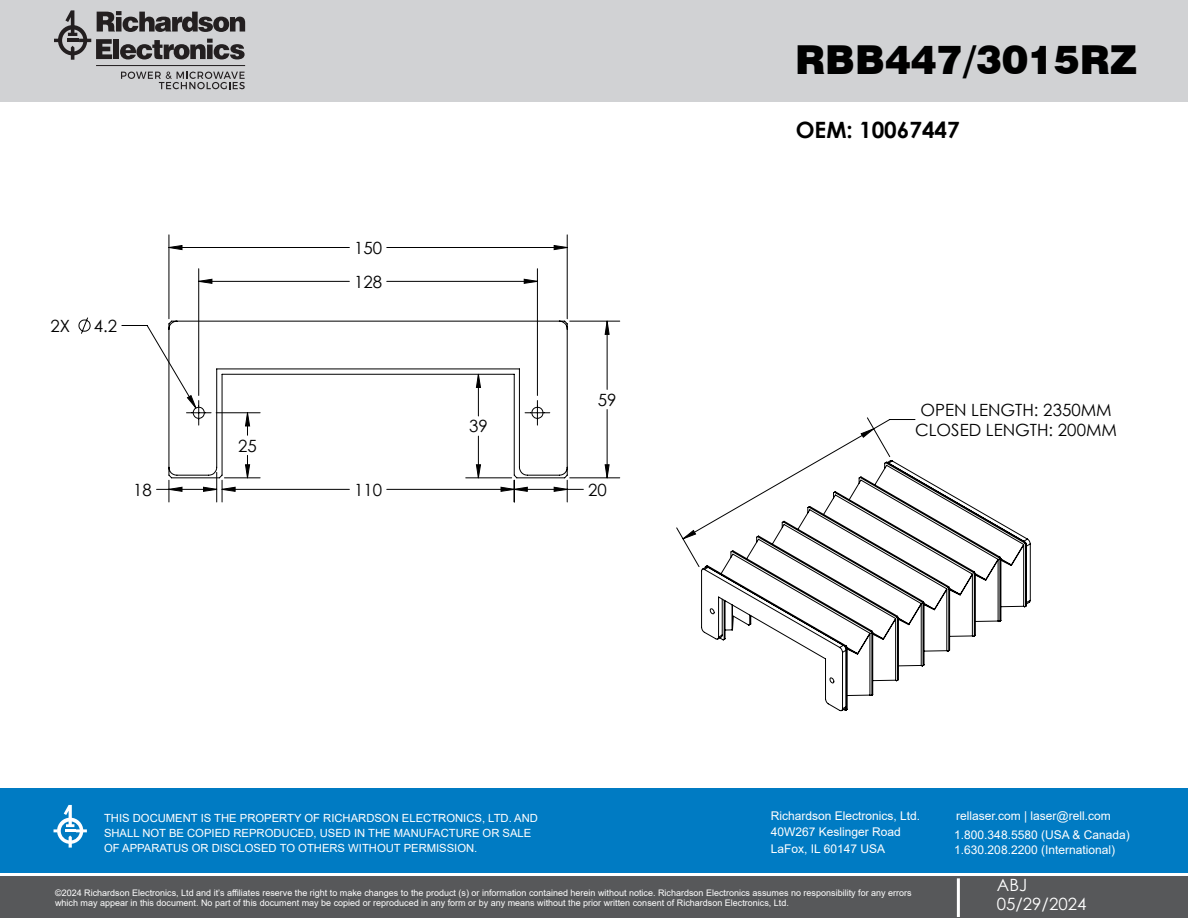
<style>
.page{position:relative;width:1188px;height:918px;background:#fff}
.page>*{position:absolute;margin:0;border:0;box-sizing:border-box;transform-origin:0 0}
.t1{font:900 39.9px "Swiss 721 BT";color:#000}
.t2{font:700 22.5px "Century Gothic";color:#000}
.t3{font:16.8px/20.1px "Century Gothic";color:#000;text-align:center}
.t4{font:16.8px "Century Gothic";color:#fff}
.t5{font:12px/16.5px "Arial";color:#fff}
.t6{font:11.25px/15px "Arial";color:#fff}
.t7{font:9px/10.8px "Arial";color:#fff}
</style>
<div class="page">
<div style="left:0;top:0;width:1188px;height:102px;background:#d1d2d4"></div>
<svg style="left:54px;top:10px;width:191px;height:50px"></svg>
<svg style="left:121px;top:72px;width:124px;height:17px"></svg>
<hr style="left:96px;top:65px;width:149px;height:1px;background:#231f20">
<div style="left:0;top:877px;width:1188px;height:41px;background:#57585a"></div>
<hr style="left:957px;top:878px;width:3px;height:39px;background:#fff">
<div style="left:0;top:788px;width:1188px;height:84px;background:#007bc3"></div>
<svg style="left:54px;top:805px;width:33px;height:43px"></svg>
<svg style="left:78px;top:317px;width:13px;height:17px"></svg>
<svg style="left:169px;top:246px;width:705px;height:293px"></svg>
<svg style="left:168px;top:320px;width:401px;height:159px"></svg>
<svg style="left:700px;top:459px;width:331px;height:253px"></svg>
<h1 class="t1" style="left:795px;top:35px;width:344px">RBB447/3015RZ</h1>
<h3 class="t3" style="left:348px;top:236px;width:30px">128</h3>
<h3 class="t3" style="left:354px;top:237px;width:30px">150</h3>
<h3 class="t3" style="left:51px;top:315px;width:21px">2X</h3>
<h3 class="t3" style="left:94px;top:315px;width:25px">4.2</h3>
<h3 class="t3" style="left:354px;top:271px;width:30px">128</h3>
<h3 class="t3" style="left:238px;top:435px;width:20px">25</h3>
<h3 class="t3" style="left:469px;top:416px;width:20px">39</h3>
<h3 class="t3" style="left:598px;top:389px;width:20px">59</h3>
<h3 class="t3" style="left:133px;top:479px;width:20px">18</h3>
<h3 class="t3" style="left:354px;top:479px;width:30px">110</h3>
<h3 class="t3" style="left:588px;top:479px;width:20px">20</h3>
<p class="t6" style="left:104px;top:810px;width:436px">THIS DOCUMENT IS THE PROPERTY OF RICHARDSON ELECTRONICS, LTD. AND<br>SHALL NOT BE COPIED REPRODUCED, USED IN THE MANUFACTURE OR SALE<br>OF APPARATUS OR DISCLOSED TO OTHERS WITHOUT PERMISSION.</p>
<h2 class="t2" style="left:796px;top:113px;width:166px">OEM: 10067447</h2>
<h3 class="t3" style="left:915px;top:399px;width:203px">OPEN LENGTH: 2350MM<br>CLOSED LENGTH: 200MM</h3>
<h3 class="t5" style="left:771px;top:807px;width:151px">Richardson Electronics, Ltd.</h3>
<h3 class="t5" style="left:956px;top:807px;width:156px">rellaser.com | laser@rell.com</h3>
<h3 class="t5" style="left:771px;top:824px;width:132px">40W267 Keslinger Road<br>LaFox, IL 60147 USA</h3>
<h3 class="t5" style="left:954px;top:828px;width:177px;line-height:14.4px">1.800.348.5580 (USA &amp; Canada)<br>1.630.208.2200 (International)</h3>
<h3 class="t4" style="left:991px;top:839px;width:32px">ABJ</h3>
<p class="t7" style="left:55px;top:887px;width:858px">©2024 Richardson Electronics, Ltd and it’s affiliates reserve the right to make changes to the product (s) or information contained herein without notice. Richardson Electronics assumes no responsibility for any errors which may appear in this document. No part of this document may be copied or reproduced in any form or by any means without the prior written consent of Richardson Electronics, Ltd.</p>
<h3 class="t4" style="left:997px;top:873px;width:32px">ABJ</h3>
<h3 class="t4" style="left:997px;top:892px;width:91px">05/29/2024</h3>
</div>
